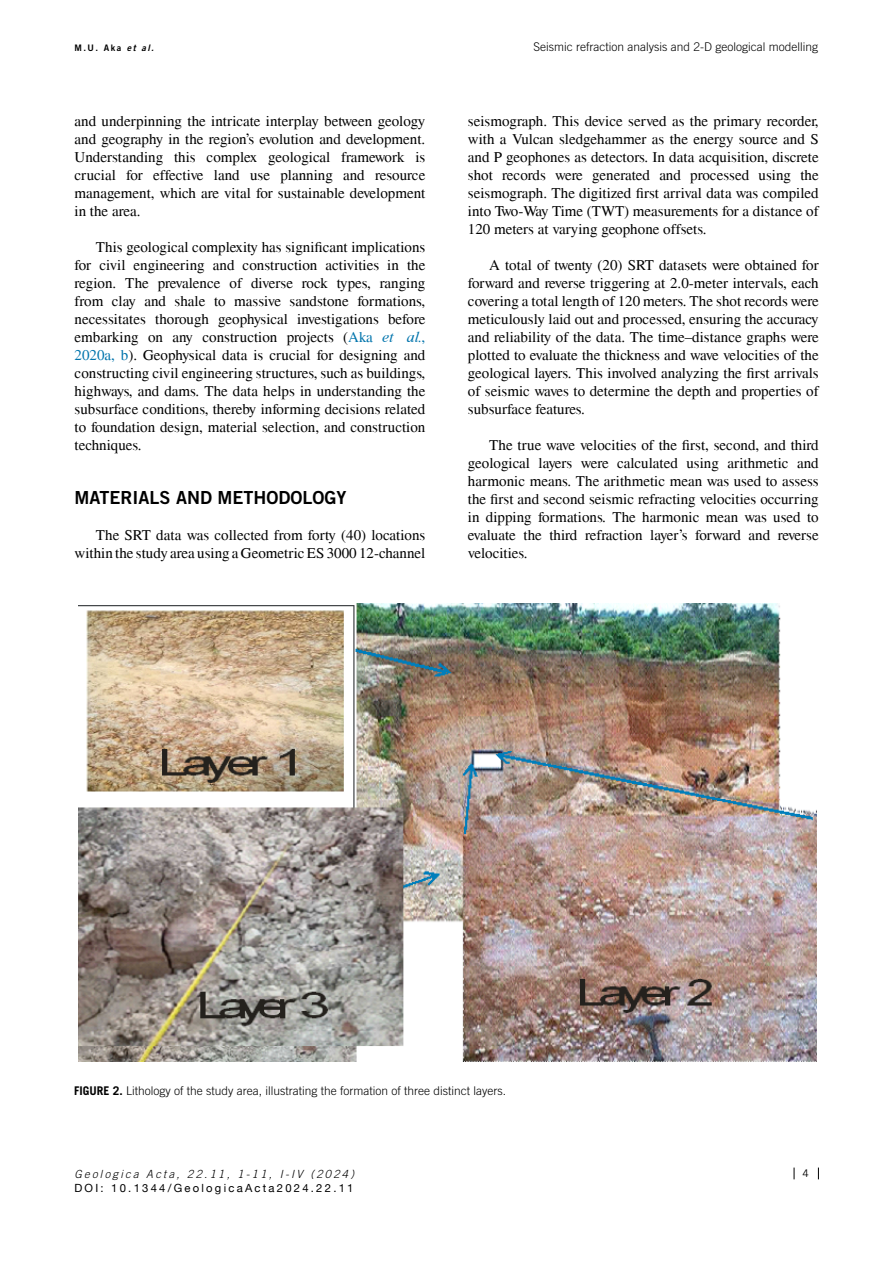
<style>
.page{position:relative;width:893px;height:1263px;background:#fff}
.page>*{position:absolute;margin:0;border:0;box-sizing:border-box;transform-origin:0 0}
.t1{font:18px "Trade Gothic LT Std Bd 2";color:#000}
.t2{font:15px/18px "Times S";color:#000;text-align:justify}
.t3{font:300 12px "Trade Gothic LT Std";color:#000}
.t4{font:italic 300 11.25px "Trade Gothic LT Std";letter-spacing:.2em;color:#000}
.t5{font:11.25px "Helvetica Neue";letter-spacing:.2em;color:#000}
.t6{font:10.5px "Trade Gothic LT Std";color:#000}
.t7{font:9px "Trade Gothic LT Std Bd 2";color:#000}
.s1{font-family:"Trade Gothic LT Std Bd 2 Obl"}
.s2{color:#0074ac}
.s3{font-family:"Time";font-style:italic;color:#0074ac}
.s4{font-weight:700}
</style>
<div class="page">
<svg style="left:794px;top:1167px;width:1px;height:12px"></svg>
<svg style="left:818px;top:1167px;width:1px;height:12px"></svg>
<img style="left:78px;top:604px;width:738px;height:458px">
<p class="t7" style="left:74px;top:42px;width:81px">M.U. Aka <span class="s1">et al.</span></p>
<p class="t2" style="left:75px;top:112px;width:352px">and underpinning the intricate interplay between geology and geography in the region’s evolution and development.<br>Understanding this complex geological framework is crucial for effective land use planning and resource management, which are vital for sustainable development in the area.</p>
<p class="t2" style="left:75px;top:238px;width:352px;text-indent:21px">This geological complexity has significant implications for civil engineering and construction activities in the region. The prevalence of diverse rock types, ranging from clay and shale to massive sandstone formations, necessitates thorough geophysical investigations before embarking on any construction projects (<span class="s2">Aka</span> <span class="s3">et al.</span><span class="s2">, 2020a, b</span>). Geophysical data is crucial for designing and constructing civil engineering structures, such as buildings, highways, and dams. The data helps in understanding the subsurface conditions, thereby informing decisions related to foundation design, material selection, and construction techniques.</p>
<p class="t1" style="left:75px;top:486px;width:274px">MATERIALS AND METHODOLOGY</p>
<p class="t2" style="left:75px;top:526px;width:352px;text-align:right">The SRT data was collected from forty (40) locations within the study area using a Geometric ES 3000 12-channel</p>
<p class="t3" style="left:534px;top:39px;width:286px">Seismic refraction analysis and 2-D geological modelling</p>
<p class="t2" style="left:468px;top:112px;width:352px">seismograph. This device served as the primary recorder, with a Vulcan sledgehammer as the energy source and S and P geophones as detectors. In data acquisition, discrete shot records were generated and processed using the seismograph. The digitized first arrival data was compiled into Two-Way Time (TWT) measurements for a distance of 120 meters at varying geophone offsets.</p>
<p class="t2" style="left:468px;top:256px;width:352px;text-indent:21px">A total of twenty (20) SRT datasets were obtained for forward and reverse triggering at 2.0-meter intervals, each covering a total length of 120 meters. The shot records were meticulously laid out and processed, ensuring the accuracy and reliability of the data. The time–distance graphs were plotted to evaluate the thickness and wave velocities of the geological layers. This involved analyzing the first arrivals of seismic waves to determine the depth and properties of subsurface features.</p>
<p class="t2" style="left:468px;top:436px;width:352px;text-indent:21px">The true wave velocities of the first, second, and third geological layers were calculated using arithmetic and harmonic means. The arithmetic mean was used to assess the first and second seismic refracting velocities occurring in dipping formations. The harmonic mean was used to evaluate the third refraction layer’s forward and reverse velocities.</p>
<p class="t3" style="left:74px;top:1083px;width:434px"><span class="s4">FIGURE 2.</span> Lithology of the study area, illustrating the formation of three distinct layers.</p>
<p class="t4" style="left:74px;top:1167px;width:281px">Geologica Acta, 22.11, 1-11, I-IV (2024)</p>
<p class="t5" style="left:74px;top:1181px;width:281px">DOI: 10.1344/GeologicaActa2024.22.11</p>
<p class="t6" style="left:802px;top:1167px;width:8px">4</p>
</div>
